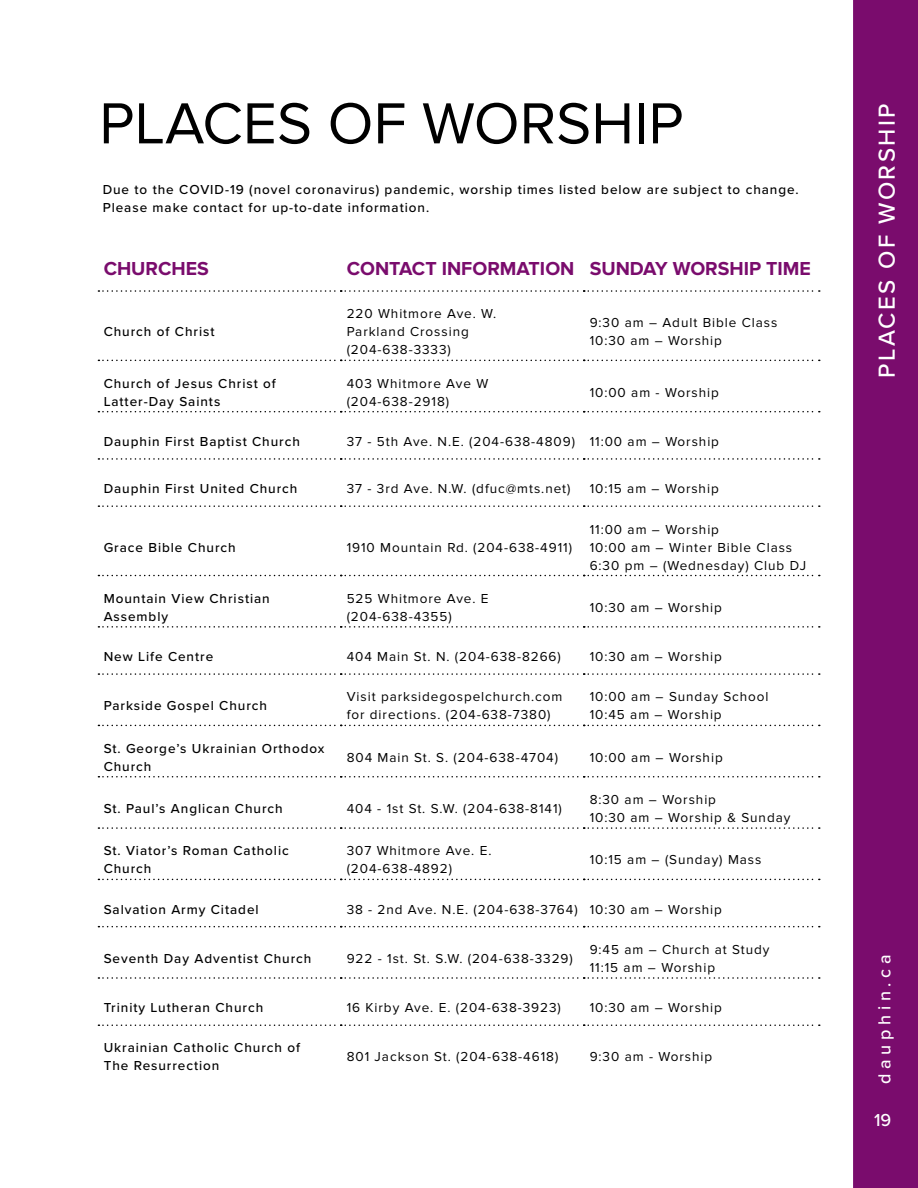
<style>
.page{position:relative;width:918px;height:1188px;background:#fff}
.page>*{position:absolute;margin:0;border:0;box-sizing:border-box;transform-origin:0 0}
.t1{font:60px "Proxima Nova";color:#000}
.t2{font:500 24px "Proxima Nova";letter-spacing:.1em;color:#fff}
.t3{font:700 19.5px "Proxima Nova";color:#7a0c6d}
.t4{font:500 18px "Proxima Nova";color:#fff}
.t5{font:13.5px/18px "Proxima Nova";letter-spacing:.07em;color:#000}
.t6{font:500 13.5px/18px "Proxima Nova";letter-spacing:.07em;color:#000}
</style>
<div class="page">
<div style="left:853px;top:0;width:65px;height:1188px;background:#7a0c6d"></div>
<svg style="left:98px;top:290px;width:722px;height:2px"></svg>
<svg style="left:98px;top:360px;width:722px;height:1px"></svg>
<svg style="left:98px;top:411px;width:722px;height:1px"></svg>
<svg style="left:98px;top:458px;width:722px;height:2px"></svg>
<svg style="left:98px;top:505px;width:722px;height:2px"></svg>
<svg style="left:98px;top:575px;width:722px;height:1px"></svg>
<svg style="left:98px;top:626px;width:722px;height:2px"></svg>
<svg style="left:98px;top:673px;width:722px;height:2px"></svg>
<svg style="left:98px;top:725px;width:722px;height:1px"></svg>
<svg style="left:98px;top:776px;width:722px;height:2px"></svg>
<svg style="left:98px;top:827px;width:722px;height:2px"></svg>
<svg style="left:98px;top:879px;width:722px;height:1px"></svg>
<svg style="left:98px;top:926px;width:722px;height:1px"></svg>
<svg style="left:98px;top:977px;width:722px;height:2px"></svg>
<svg style="left:98px;top:1024px;width:722px;height:2px"></svg>
<h1 class="t1" style="left:99px;top:89px;width:586px">PLACES OF WORSHIP</h1>
<h2 class="t2" style="left:869px;top:378px;width:276px;rotate:-90deg">PLACES OF WORSHIP</h2>
<p class="t6" style="left:103px;top:180px;width:698px">Due to the COVID-19 (novel coronavirus) pandemic, worship times listed below are subject to change.<br>Please make contact for up-to-date information.</p>
<h3 class="t3" style="left:104px;top:257px;width:107px">CHURCHES</h3>
<h3 class="t3" style="left:347px;top:257px;width:466px">CONTACT INFORMATION SUNDAY WORSHIP TIME</h3>
<p class="t5" style="left:347px;top:305px;width:151px">220 Whitmore Ave. W.<br>Parkland Crossing (204-638-3333)</p>
<p class="t5" style="left:590px;top:314px;width:189px">9:30 am – Adult Bible Class<br>10:30 am – Worship</p>
<p class="t6" style="left:104px;top:322px;width:112px">Church of Christ</p>
<p class="t6" style="left:104px;top:374px;width:174px">Church of Jesus Christ of<br>Latter-Day Saints</p>
<p class="t5" style="left:347px;top:374px;width:143px">403 Whitmore Ave W (204-638-2918)</p>
<p class="t5" style="left:590px;top:383px;width:131px">10:00 am - Worship</p>
<p class="t6" style="left:104px;top:432px;width:198px">Dauphin First Baptist Church</p>
<p class="t5" style="left:347px;top:433px;width:374px">37 - 5th Ave. N.E. (204-638-4809) 11:00 am – Worship</p>
<p class="t6" style="left:104px;top:479px;width:195px">Dauphin First United Church</p>
<p class="t5" style="left:347px;top:480px;width:225px">37 - 3rd Ave. N.W. (dfuc@mts.net)</p>
<p class="t5" style="left:590px;top:480px;width:131px">10:15 am – Worship</p>
<p class="t6" style="left:104px;top:538px;width:134px">Grace Bible Church</p>
<p class="t5" style="left:347px;top:538px;width:227px">1910 Mountain Rd. (204-638-4911)</p>
<p class="t5" style="left:590px;top:520px;width:218px">11:00 am – Worship<br>10:00 am – Winter Bible Class<br>6:30 pm – (Wednesday) Club DJ</p>
<p class="t6" style="left:104px;top:589px;width:168px">Mountain View Christian<br>Assembly</p>
<p class="t5" style="left:347px;top:590px;width:143px">525 Whitmore Ave. E (204-638-4355)</p>
<p class="t5" style="left:590px;top:599px;width:134px">10:30 am – Worship</p>
<p class="t6" style="left:104px;top:647px;width:111px">New Life Centre</p>
<p class="t5" style="left:347px;top:648px;width:216px">404 Main St. N. (204-638-8266)</p>
<p class="t5" style="left:590px;top:648px;width:134px">10:30 am – Worship</p>
<p class="t6" style="left:104px;top:696px;width:165px">Parkside Gospel Church</p>
<p class="t5" style="left:347px;top:688px;width:217px">Visit parksidegospelchurch.com for directions. (204-638-7380)</p>
<p class="t5" style="left:590px;top:688px;width:180px">10:00 am – Sunday School<br>10:45 am – Worship</p>
<p class="t6" style="left:104px;top:739px;width:222px">St. George’s Ukrainian Orthodox<br>Church</p>
<p class="t5" style="left:347px;top:748px;width:213px">804 Main St. S. (204-638-4704)</p>
<p class="t5" style="left:590px;top:748px;width:135px">10:00 am – Worship</p>
<p class="t6" style="left:104px;top:799px;width:181px">St. Paul’s Anglican Church</p>
<p class="t5" style="left:347px;top:800px;width:217px">404 - 1st St. S.W. (204-638-8141)</p>
<p class="t5" style="left:590px;top:791px;width:202px">8:30 am – Worship<br>10:30 am – Worship &amp; Sunday</p>
<p class="t6" style="left:104px;top:841px;width:187px">St. Viator’s Roman Catholic<br>Church</p>
<p class="t5" style="left:347px;top:842px;width:146px">307 Whitmore Ave. E. (204-638-4892)</p>
<p class="t5" style="left:590px;top:851px;width:173px">10:15 am – (Sunday) Mass</p>
<p class="t6" style="left:104px;top:900px;width:157px">Salvation Army Citadel</p>
<p class="t5" style="left:347px;top:900px;width:377px">38 - 2nd Ave. N.E. (204-638-3764) 10:30 am – Worship</p>
<p class="t6" style="left:104px;top:949px;width:209px">Seventh Day Adventist Church</p>
<p class="t5" style="left:347px;top:950px;width:228px">922 - 1st. St. S.W. (204-638-3329)</p>
<p class="t5" style="left:590px;top:941px;width:181px">9:45 am – Church at Study<br>11:15 am – Worship</p>
<p class="t6" style="left:104px;top:998px;width:161px">Trinity Lutheran Church</p>
<p class="t5" style="left:347px;top:999px;width:216px">16 Kirby Ave. E. (204-638-3923)</p>
<p class="t5" style="left:590px;top:999px;width:134px">10:30 am – Worship</p>
<p class="t6" style="left:104px;top:1039px;width:198px">Ukrainian Catholic Church of<br>The Resurrection</p>
<p class="t5" style="left:347px;top:1048px;width:213px">801 Jackson St. (204-638-4618)</p>
<p class="t5" style="left:590px;top:1048px;width:124px">9:30 am - Worship</p>
<h3 class="t4" style="left:871px;top:1084px;width:131px;rotate:-90deg">d a u p h i n . c a</h3>
<h3 class="t4" style="left:874px;top:1106px;width:19px">19</h3>
</div>
